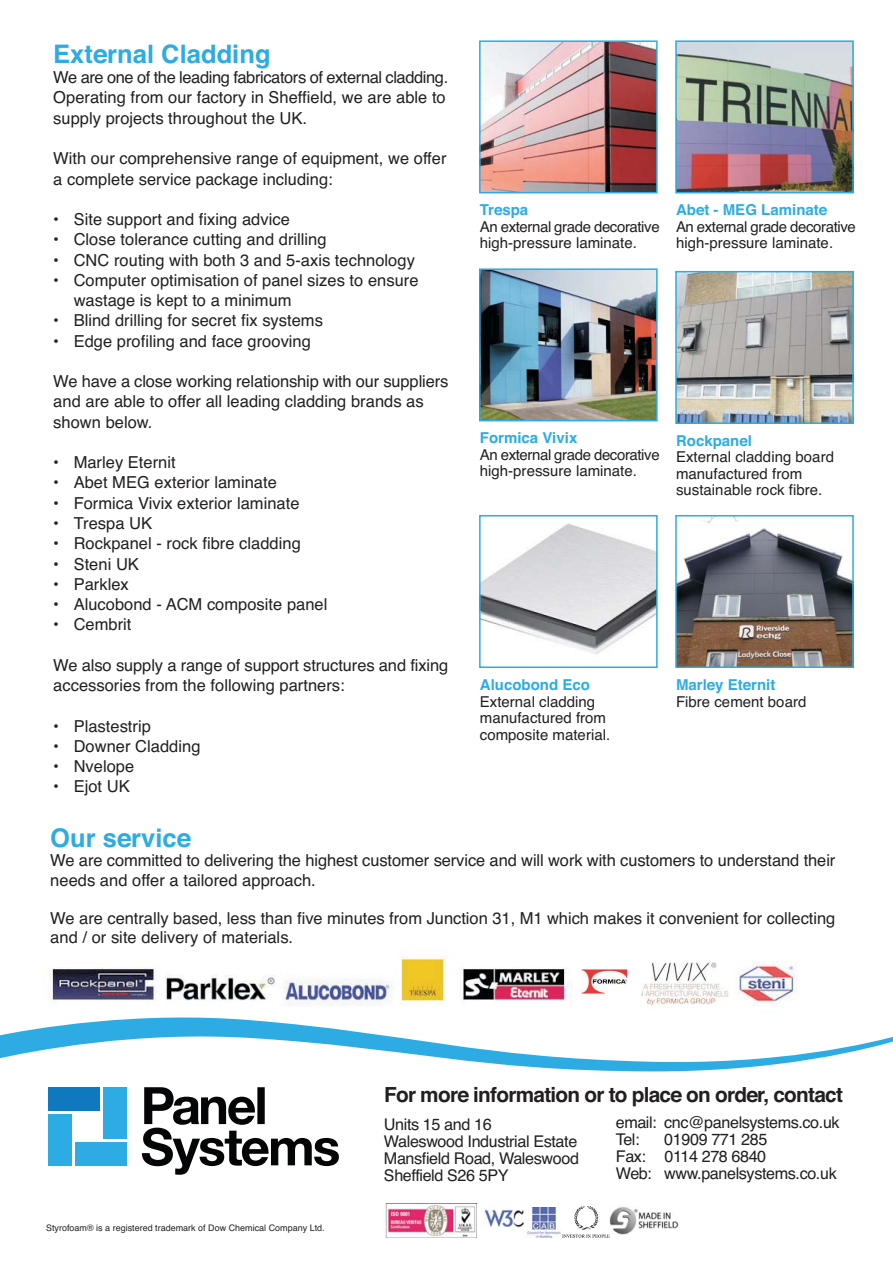
<style>
.page{position:relative;width:893px;height:1263px;background:#fff}
.page>*{position:absolute;margin:0;border:0;box-sizing:border-box;transform-origin:0 0}
.t1{font:700 25.5px "Helvetica";color:#2cace2}
.t2{font:700 20.7px "Helvetica";letter-spacing:-.035em;color:#231f20}
.t3{font:16.5px/20.2px "Helvetica";color:#231f20}
.t4{font:16.2px/17px "Helvetica";letter-spacing:-.025em;color:#231f20}
.t5{font:15px/16.5px "Helvetica";letter-spacing:-.025em;color:#231f20}
.t6{font:15px/16.5px "Helvetica";color:#231f20}
.t7{font:700 15px "Helvetica";color:#2cace2}
.t8{font:9px "Helvetica";color:#231f20}
</style>
<div class="page">
<svg style="left:24px;top:1017px;width:326px;height:14px;fill:#2cace2"></svg>
<svg style="left:0;top:1031px;width:893px;height:191px"></svg>
<img style="left:737px;top:961px;width:61px;height:45px">
<img style="left:401px;top:957px;width:45px;height:45px">
<img style="left:641px;top:962px;width:88px;height:46px">
<img style="left:580px;top:969px;width:48px;height:28px">
<img style="left:462px;top:968px;width:107px;height:33px">
<img style="left:165px;top:974px;width:230px;height:32px">
<img style="left:48px;top:968px;width:107px;height:33px">
<img style="left:482px;top:43px;width:173px;height:147px">
<div style="left:479px;top:40px;width:179px;height:153px;border:2px solid #2cace2"></div>
<img style="left:678px;top:43px;width:173px;height:147px">
<div style="left:675px;top:40px;width:179px;height:153px;border:2px solid #2cace2"></div>
<img style="left:482px;top:271px;width:173px;height:147px">
<div style="left:479px;top:268px;width:179px;height:153px;border:2px solid #2cace2"></div>
<img style="left:678px;top:274px;width:173px;height:147px">
<div style="left:675px;top:271px;width:179px;height:153px;border:2px solid #2cace2"></div>
<img style="left:482px;top:523px;width:173px;height:132px">
<div style="left:479px;top:515px;width:179px;height:153px;border:2px solid #2cace2"></div>
<img style="left:678px;top:518px;width:173px;height:147px">
<div style="left:675px;top:515px;width:179px;height:153px;border:2px solid #2cace2"></div>
<div style="left:48px;top:1087px;width:51px;height:24px;background:#0f79bf"></div>
<div style="left:76px;top:1142px;width:51px;height:24px;background:#2cace2"></div>
<div style="left:103px;top:1087px;width:24px;height:51px;background:#2cace2"></div>
<div style="left:48px;top:1115px;width:24px;height:51px;background:#2cace2"></div>
<svg style="left:142px;top:1087px;width:197px;height:88px"></svg>
<img style="left:527px;top:1207px;width:82px;height:31px">
<img style="left:484px;top:1204px;width:41px;height:24px">
<img style="left:610px;top:1207px;width:69px;height:27px">
<img style="left:384px;top:1204px;width:93px;height:34px">
<h1 class="t1" style="left:53px;top:45px;width:219px">External Cladding</h1>
<p class="t3" style="left:53px;top:69px;width:396px">We are one of the leading fabricators of external cladding.<br>Operating from our factory in Sheffield, we are able to supply projects throughout the UK.</p>
<p class="t3" style="left:53px;top:150px;width:395px">With our comprehensive range of equipment, we offer a complete service package including:</p>
<p class="t3" style="left:53px;top:211px;width:238px">• Site support and fixing advice</p>
<p class="t3" style="left:53px;top:231px;width:275px">• Close tolerance cutting and drilling</p>
<p class="t3" style="left:53px;top:251px;width:363px">• CNC routing with both 3 and 5-axis technology</p>
<p class="t3" style="left:74px;top:272px;width:346px;text-indent:-20px">• Computer optimisation of panel sizes to ensure wastage is kept to a minimum</p>
<p class="t3" style="left:53px;top:312px;width:271px">• Blind drilling for secret fix systems</p>
<p class="t3" style="left:53px;top:332px;width:259px">• Edge profiling and face grooving</p>
<p class="t3" style="left:53px;top:373px;width:396px">We have a close working relationship with our suppliers and are able to offer all leading cladding brands as shown below.</p>
<p class="t3" style="left:53px;top:454px;width:124px">• Marley Eternit</p>
<p class="t3" style="left:53px;top:474px;width:225px">• Abet MEG exterior laminate</p>
<p class="t3" style="left:53px;top:494px;width:248px">• Formica Vivix exterior laminate</p>
<p class="t3" style="left:53px;top:515px;width:100px">• Trespa UK</p>
<p class="t3" style="left:53px;top:535px;width:249px">• Rockpanel - rock fibre cladding</p>
<p class="t3" style="left:53px;top:555px;width:87px">• Steni UK</p>
<p class="t3" style="left:53px;top:575px;width:77px">• Parklex</p>
<p class="t3" style="left:53px;top:596px;width:276px">• Alucobond - ACM composite panel</p>
<p class="t3" style="left:53px;top:616px;width:80px">• Cembrit</p>
<p class="t3" style="left:53px;top:657px;width:397px">We also supply a range of support structures and fixing accessories from the following partners:</p>
<p class="t3" style="left:53px;top:717px;width:99px">• Plastestrip</p>
<p class="t3" style="left:53px;top:738px;width:149px">• Downer Cladding</p>
<p class="t3" style="left:53px;top:758px;width:83px">• Nvelope</p>
<p class="t3" style="left:53px;top:778px;width:78px">• Ejot UK</p>
<p class="t7" style="left:480px;top:205px;width:50px">Trespa</p>
<p class="t5" style="left:480px;top:220px;width:181px">An external grade decorative high-pressure laminate.</p>
<p class="t7" style="left:676px;top:205px;width:153px">Abet - MEG Laminate</p>
<p class="t5" style="left:676px;top:220px;width:181px">An external grade decorative high-pressure laminate.</p>
<p class="t7" style="left:480px;top:433px;width:99px">Formica Vivix</p>
<p class="t5" style="left:480px;top:448px;width:181px">An external grade decorative high-pressure laminate.</p>
<p class="t7" style="left:676px;top:435px;width:78px">Rockpanel</p>
<p class="t6" style="left:676px;top:450px;width:160px">External cladding board manufactured from sustainable rock fibre.</p>
<p class="t7" style="left:480px;top:679px;width:112px">Alucobond Eco</p>
<p class="t6" style="left:480px;top:694px;width:132px">External cladding manufactured from composite material.</p>
<p class="t7" style="left:676px;top:679px;width:101px">Marley Eternit</p>
<p class="t6" style="left:676px;top:694px;width:132px">Fibre cement board</p>
<h1 class="t1" style="left:50px;top:829px;width:142px">Our service</h1>
<p class="t3" style="left:50px;top:853px;width:786px;line-height:19.2px">We are committed to delivering the highest customer service and will work with customers to understand their needs and offer a tailored approach.</p>
<p class="t3" style="left:50px;top:910px;width:786px;line-height:19.2px">We are centrally based, less than five minutes from Junction 31, M1 which makes it convenient for collecting and / or site delivery of materials.</p>
<p class="t2" style="left:384px;top:1087px;width:460px">For more information or to place on order, contact</p>
<p class="t8" style="left:46px;top:1224px;width:280px">Styrofoam® is a registered trademark of Dow Chemical Company Ltd.</p>
<p class="t4" style="left:384px;top:1118px;width:197px">Units 15 and 16<br>Waleswood Industrial Estate<br>Mansfield Road, Waleswood<br>Sheffield S26 5PY</p>
<p class="t4" style="left:616px;top:1115px;width:225px">email: cnc@panelsystems.co.uk<br>Tel:</p>
<p class="t4" style="left:616px;top:1132px;width:222px;text-indent:48px">01909 771 285<br>Fax: 0114 278 6840<br>Web: www.panelsystems.co.uk</p>
</div>
